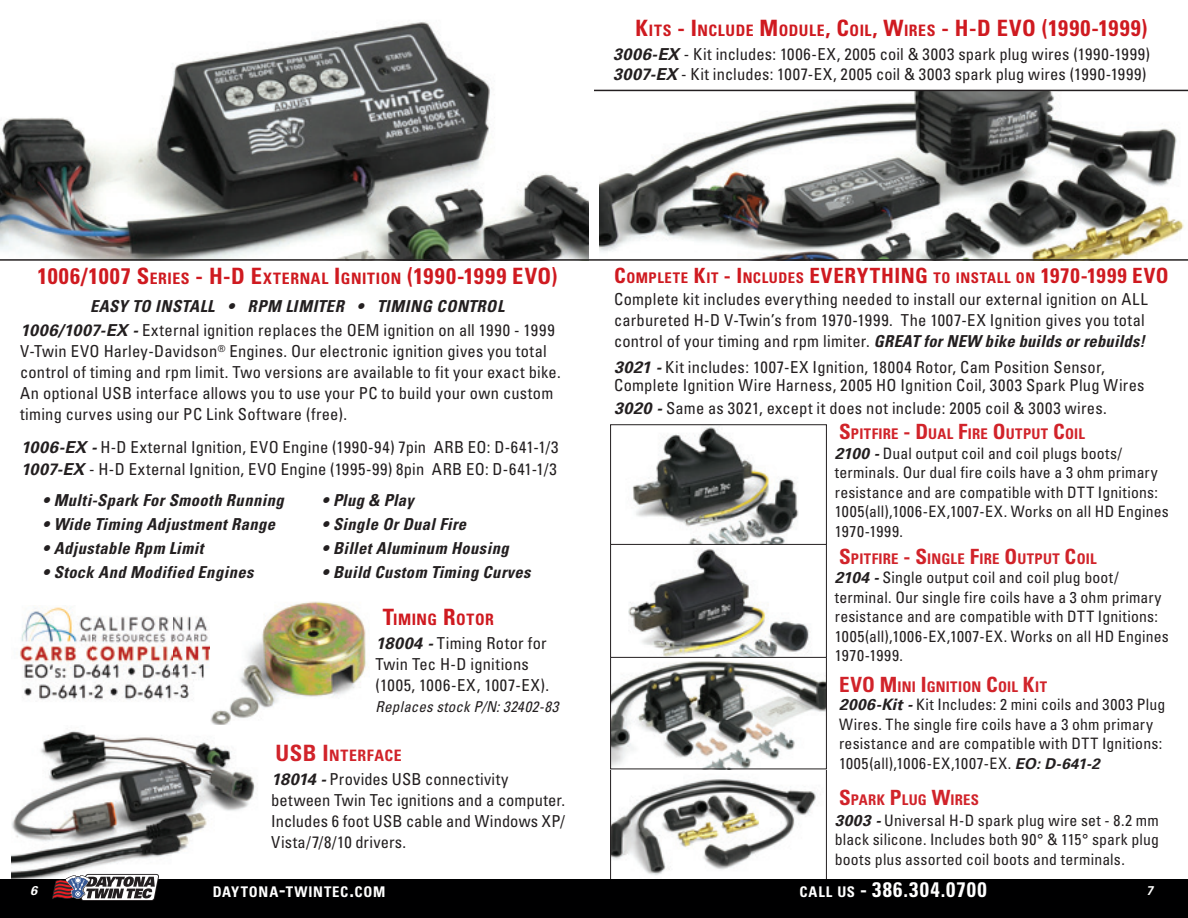
<style>
.page{position:relative;width:1188px;height:918px;background:#fff}
.page>*{position:absolute;margin:0;border:0;box-sizing:border-box;transform-origin:0 0}
.t1{font:700 condensed 22.5px "Univers";letter-spacing:.055em;color:#cf1a20}
.t2{font:700 condensed 21px "Univers";letter-spacing:.06em;color:#fff}
.t3{font:condensed 16.5px/21px "Univers";letter-spacing:.015em;color:#231f20}
.t4{font:italic 700 condensed 16.5px "Univers";letter-spacing:.025em;color:#231f20}
.t5{font:condensed 15.75px/19.5px "Univers";letter-spacing:.01em;color:#231f20}
.t6{font:700 condensed 15.75px "Univers";letter-spacing:.035em;color:#d1232a}
.t7{font:700 condensed 15.75px "Univers";letter-spacing:.035em;color:#cf1a20}
.t8{font:italic condensed 15px "Univers";letter-spacing:.015em;color:#231f20}
.t9{font:700 condensed 14.7px "Univers";letter-spacing:.015em;color:#d1232a}
.t10{font:700 condensed 14.7px "Univers";letter-spacing:.04em;color:#cf1a20}
.t11{font:700 condensed 14.7px "Univers";letter-spacing:.055em;color:#fff}
.t12{font:italic 700 12.75px "Univers";color:#fff}
.s1{font-size:15.75px}
.s2{font-weight:700;font-style:italic;font-stretch:normal}
.s3{font-size:21px}
.s4{font-size:22.5px}
.s5{font-weight:700;font-style:italic}
.s6{font-weight:700;font-style:italic;font-stretch:normal;font-size:15px}
.s7{font-size:14.7px}
</style>
<div class="page">
<img style="left:0;top:22px;width:589px;height:237px">
<img style="left:599px;top:91px;width:589px;height:168px">
<img style="left:612px;top:769px;width:213px;height:106px">
<img style="left:612px;top:548px;width:213px;height:219px">
<div style="left:610px;top:657px;width:217px;height:112px;border:1px solid #231f20"></div>
<img style="left:12px;top:731px;width:244px;height:148px">
<img style="left:20px;top:607px;width:190px;height:93px">
<img style="left:211px;top:601px;width:158px;height:123px">
<div style="left:610px;top:540px;width:217px;height:118px;border:1px solid #231f20"></div>
<img style="left:612px;top:426px;width:213px;height:117px">
<div style="left:610px;top:424px;width:217px;height:121px;border:1px solid #231f20"></div>
<hr style="left:0;top:259px;width:594px;height:2px;background:#231f20">
<hr style="left:594px;top:259px;width:594px;height:2px;background:#231f20">
<hr style="left:594px;top:90px;width:594px;height:1px;background:#231f20">
<div style="left:0;top:879px;width:1188px;height:39px;background:#000001"></div>
<svg style="left:52px;top:874px;width:107px;height:27px;background:#7f7479"></svg>
<h1 class="t1" style="left:635px;top:14px;width:514px">K<span class="s1">ITS</span> - I<span class="s1">NCLUDE</span> M<span class="s1">ODULE</span>, C<span class="s1">OIL</span>, W<span class="s1">IRES</span> - H-D EVO (1990-1999)</h1>
<p class="t3" style="left:613px;top:43px;width:538px"><span class="s2">3006-EX</span> - Kit includes: 1006-EX, 2005 coil &amp; 3003 spark plug wires (1990-1999)<br><span class="s2">3007-EX</span> - Kit includes: 1007-EX, 2005 coil &amp; 3003 spark plug wires (1990-1999)</p>
<h1 class="t1" style="left:38px;top:263px;width:521px">1006/1007 S<span class="s1">ERIES</span> - H-D E<span class="s1">XTERNAL</span> I<span class="s1">GNITION</span> (1990-1999 EVO)</h1>
<p class="t10" style="left:614px;top:269px;width:556px"><span class="s3">C</span>OMPLETE <span class="s3">K</span>IT <span class="s3">- I</span>NCLUDES <span class="s3">EVERYTHING</span> TO INSTALL ON <span class="s3">1970-1999 EVO</span></p>
<p class="t4" style="left:90px;top:296px;width:416px">EASY TO INSTALL • RPM LIMITER • TIMING CONTROL</p>
<p class="t3" style="left:20px;top:320px;width:542px"><span class="s2">1006/1007-EX -</span> External ignition replaces the OEM ignition on all 1990 - 1999<br>V-Twin EVO Harley-Davidson<sup>®</sup> Engines. Our electronic ignition gives you total control of timing and rpm limit. Two versions are available to fit your exact bike.<br>An optional USB interface allows you to use your PC to build your own custom timing curves using our PC Link Software (free).</p>
<p class="t3" style="left:21px;top:436px;width:539px;line-height:22px"><span class="s2">1006-EX -</span> H-D External Ignition, EVO Engine (1990-94) 7pin ARB EO: D-641-1/3<br><span class="s2">1007-EX</span> - H-D External Ignition, EVO Engine (1995-99) 8pin ARB EO: D-641-1/3</p>
<p class="t4" style="left:42px;top:490px;width:243px">• Multi-Spark For Smooth Running</p>
<p class="t4" style="left:42px;top:514px;width:234px">• Wide Timing Adjustment Range</p>
<p class="t4" style="left:42px;top:538px;width:162px">• Adjustable Rpm Limit</p>
<p class="t4" style="left:42px;top:562px;width:212px">• Stock And Modified Engines</p>
<p class="t4" style="left:322px;top:490px;width:93px">• Plug &amp; Play</p>
<p class="t4" style="left:322px;top:514px;width:146px">• Single Or Dual Fire</p>
<p class="t4" style="left:322px;top:538px;width:188px">• Billet Aluminum Housing</p>
<p class="t4" style="left:322px;top:562px;width:210px">• Build Custom Timing Curves</p>
<p class="t7" style="left:383px;top:610px;width:113px"><span class="s4">T</span>IMING <span class="s4">R</span>OTOR</p>
<p class="t3" style="left:376px;top:633px;width:175px"><span class="s2">18004 -</span> Timing Rotor for<br>Twin Tec H-D ignitions (1005, 1006-EX, 1007-EX).</p>
<p class="t8" style="left:376px;top:697px;width:184px">Replaces stock P/N: 32402-83</p>
<p class="t6" style="left:276px;top:746px;width:128px"><span class="s4">USB I</span>NTERFACE</p>
<p class="t3" style="left:271px;top:769px;width:295px"><span class="s2">18014 -</span> Provides USB connectivity between Twin Tec ignitions and a computer.<br>Includes 6 foot USB cable and Windows XP/ Vista/7/8/10 drivers.</p>
<p class="t3" style="left:614px;top:288px;width:535px">Complete kit includes everything needed to install our external ignition on ALL carbureted H-D V-Twin’s from 1970-1999. The 1007-EX Ignition gives you total control of your timing and rpm limiter. <span class="s5">GREAT for NEW bike builds or rebuilds!</span></p>
<p class="t3" style="left:614px;top:357px;width:532px;line-height:18px"><span class="s2">3021 -</span> Kit includes: 1007-EX Ignition, 18004 Rotor, Cam Position Sensor,<br>Complete Ignition Wire Harness, 2005 HO Ignition Coil, 3003 Spark Plug Wires</p>
<p class="t3" style="left:614px;top:397px;width:494px"><span class="s2">3020 -</span> Same as 3021, except it does not include: 2005 coil &amp; 3003 wires.</p>
<p class="t9" style="left:839px;top:425px;width:247px"><span class="s3">S</span>PITFIRE <span class="s3">- D</span>UAL <span class="s3">F</span>IRE <span class="s3">O</span>UTPUT <span class="s3">C</span>OIL</p>
<p class="t5" style="left:835px;top:443px;width:336px"><span class="s2">2100 -</span> Dual output coil and coil plugs boots/ terminals. Our dual fire coils have a 3 ohm primary resistance and are compatible with DTT Ignitions:<br>1005(all),1006-EX,1007-EX. Works on all HD Engines 1970-1999.</p>
<p class="t9" style="left:839px;top:550px;width:259px"><span class="s3">S</span>PITFIRE <span class="s3">- S</span>INGLE <span class="s3">F</span>IRE <span class="s3">O</span>UTPUT <span class="s3">C</span>OIL</p>
<p class="t5" style="left:835px;top:568px;width:336px"><span class="s2">2104 -</span> Single output coil and coil plug boot/ terminal. Our single fire coils have a 3 ohm primary resistance and are compatible with DTT Ignitions:<br>1005(all),1006-EX,1007-EX. Works on all HD Engines 1970-1999.</p>
<p class="t9" style="left:839px;top:678px;width:209px"><span class="s3">EVO M</span>INI <span class="s3">I</span>GNITION <span class="s3">C</span>OIL <span class="s3">K</span>IT</p>
<p class="t5" style="left:839px;top:694px;width:328px"><span class="s2">2006-Kit -</span> Kit Includes: 2 mini coils and 3003 Plug Wires. The single fire coils have a 3 ohm primary resistance and are compatible with DTT Ignitions:<br>1005(all),1006-EX,1007-EX. <span class="s6">EO: D-641-2</span></p>
<p class="t9" style="left:839px;top:791px;width:142px"><span class="s3">S</span>PARK <span class="s3">P</span>LUG <span class="s3">W</span>IRES</p>
<p class="t5" style="left:835px;top:810px;width:326px;text-align:justify"><span class="s2">3003 -</span> Universal H-D spark plug wire set - 8.2 mm black silicone. Includes both 90° &amp; 115° spark plug boots plus assorted coil boots and terminals.</p>
<p class="t12" style="left:30px;top:883px;width:9px">6</p>
<p class="t11" style="left:213px;top:882px;width:174px">DAYTONA<span class="s3">-</span>TWINTEC<span class="s3">.</span>COM</p>
<p class="t2" style="left:800px;top:876px;width:188px"><span class="s7">CALL US</span> - 386.304.0700</p>
<p class="t12" style="left:1146px;top:883px;width:9px">7</p>
</div>
